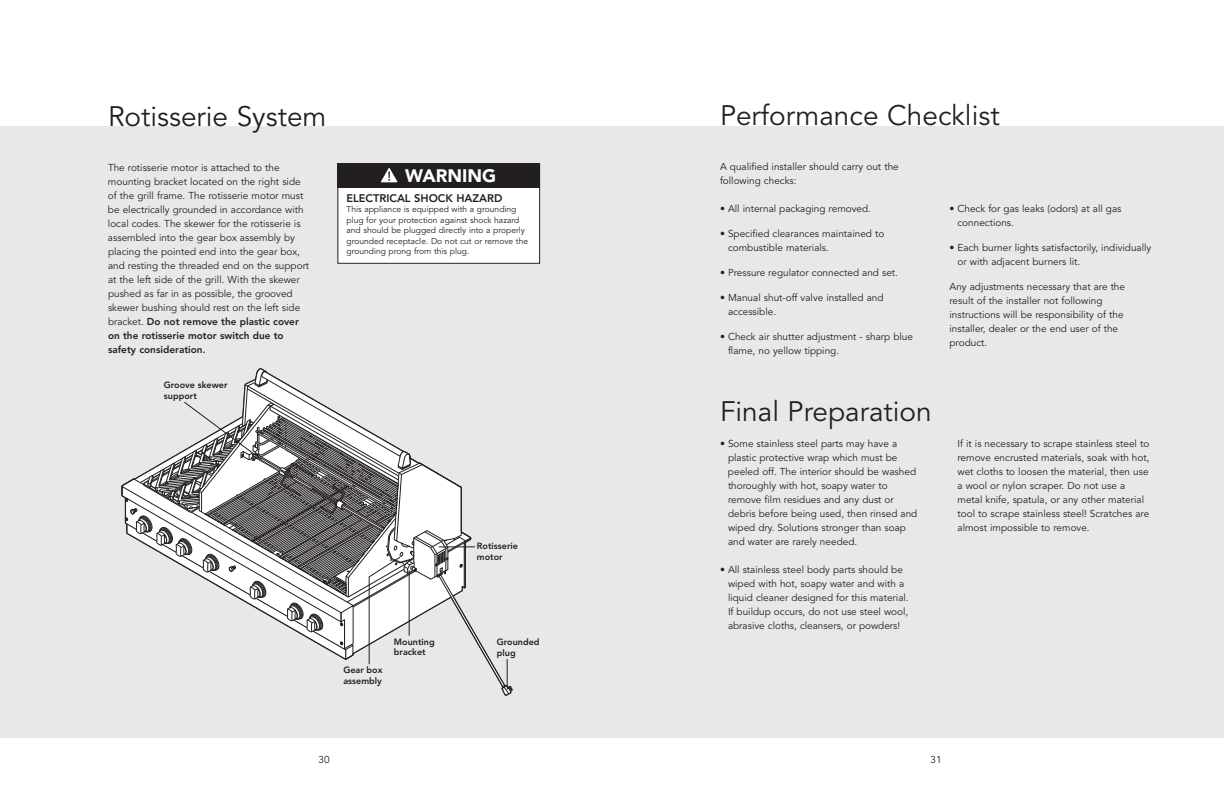
<style>
.page{position:relative;width:1224px;height:792px;background:#fff}
.page>*{position:absolute;margin:0;border:0;box-sizing:border-box;transform-origin:0 0}
.t1{font:28px "Avenir";color:#231f20}
.t2{font:900 18px "Avenir";color:#fff}
.t3{font:800 11px "Avenir";color:#231f20}
.t4{font:10px/14px "Avenir";color:#231f20}
.t5{font:800 9px/10.8px "Avenir";color:#231f20}
.t6{font:8.5px/10.5px "Avenir";color:#231f20}
.s1{font-weight:800}
</style>
<div class="page">
<div style="left:611px;top:126px;width:613px;height:612px;background:#e7e8e9"></div>
<div style="left:0;top:126px;width:628px;height:612px;background:#e7e8e9"></div>
<div style="left:338px;top:164px;width:202px;height:99px;background:#fff"></div>
<div style="left:338px;top:164px;width:202px;height:24px;background:#231f20"></div>
<svg style="left:381px;top:168px;width:17px;height:14px"></svg>
<div style="left:338px;top:163px;width:202px;height:101px;border:1px solid #231f20"></div>
<svg style="left:122px;top:369px;width:391px;height:327px"></svg>
<hr style="left:507px;top:659px;width:1px;height:30px;background:#231f20">
<hr style="left:439px;top:546px;width:36px;height:1px;background:#231f20">
<h1 class="t1" style="left:108px;top:105px;width:220px">Rotisserie System</h1>
<p class="t4" style="left:108px;top:161px;width:203px">The rotisserie motor is attached to the mounting bracket located on the right side of the grill frame. The rotisserie motor must be electrically grounded in accordance with local codes. The skewer for the rotisserie is assembled into the gear box assembly by placing the pointed end into the gear box, and resting the threaded end on the support at the left side of the grill. With the skewer pushed as far in as possible, the grooved skewer bushing should rest on the left side bracket. <span class="s1">Do not remove the plastic cover on the rotisserie motor switch due to safety consideration.</span></p>
<h2 class="t2" style="left:405px;top:169px;width:93px">WARNING</h2>
<p class="t3" style="left:346px;top:193px;width:158px">ELECTRICAL SHOCK HAZARD</p>
<p class="t6" style="left:346px;top:205px;width:183px">This appliance is equipped with a grounding plug for your protection against shock hazard and should be plugged directly into a properly grounded receptacle. Do not cut or remove the grounding prong from this plug.</p>
<p class="t5" style="left:164px;top:380px;width:65px">Groove skewer support</p>
<p class="t5" style="left:343px;top:665px;width:41px">Gear box assembly</p>
<p class="t5" style="left:394px;top:637px;width:42px">Mounting bracket</p>
<p class="t5" style="left:477px;top:541px;width:43px">Rotisserie motor</p>
<p class="t5" style="left:497px;top:637px;width:44px">Grounded plug</p>
<h1 class="t1" style="left:720px;top:104px;width:281px">Performance Checklist</h1>
<p class="t4" style="left:720px;top:160px;width:180px">A qualified installer should carry out the following checks:</p>
<p class="t4" style="left:720px;top:202px;width:153px">• All internal packaging removed.</p>
<p class="t4" style="left:728px;top:227px;width:158px;text-indent:-8px">• Specified clearances maintained to combustible materials.</p>
<p class="t4" style="left:720px;top:266px;width:180px">• Pressure regulator connected and set.</p>
<p class="t4" style="left:728px;top:291px;width:157px;text-indent:-8px">• Manual shut-off valve installed and accessible.</p>
<p class="t4" style="left:728px;top:330px;width:187px;text-indent:-8px">• Check air shutter adjustment - sharp blue flame, no yellow tipping.</p>
<p class="t4" style="left:958px;top:202px;width:165px;text-indent:-8px">• Check for gas leaks (odors) at all gas connections.</p>
<p class="t4" style="left:958px;top:241px;width:195px;text-indent:-8px">• Each burner lights satisfactorily, individually or with adjacent burners lit.</p>
<p class="t4" style="left:950px;top:280px;width:177px">Any adjustments necessary that are the result of the installer not following instructions will be responsibility of the installer, dealer or the end user of the product.</p>
<h1 class="t1" style="left:720px;top:400px;width:213px">Final Preparation</h1>
<p class="t4" style="left:728px;top:437px;width:191px;text-indent:-8px">• Some stainless steel parts may have a plastic protective wrap which must be peeled off. The interior should be washed thoroughly with hot, soapy water to remove film residues and any dust or debris before being used, then rinsed and wiped dry. Solutions stronger than soap and water are rarely needed.</p>
<p class="t4" style="left:728px;top:563px;width:182px;text-indent:-8px">• All stainless steel body parts should be wiped with hot, soapy water and with a liquid cleaner designed for this material.<br>If buildup occurs, do not use steel wool, abrasive cloths, cleansers, or powders!</p>
<p class="t4" style="left:958px;top:438px;width:194px">If it is necessary to scrape stainless steel to remove encrusted materials, soak with hot, wet cloths to loosen the material, then use a wool or nylon scraper. Do not use a metal knife, spatula, or any other material tool to scrape stainless steel! Scratches are almost impossible to remove.</p>
<p class="t4" style="left:318px;top:753px;width:13px">30</p>
<p class="t4" style="left:930px;top:753px;width:13px">31</p>
</div>
